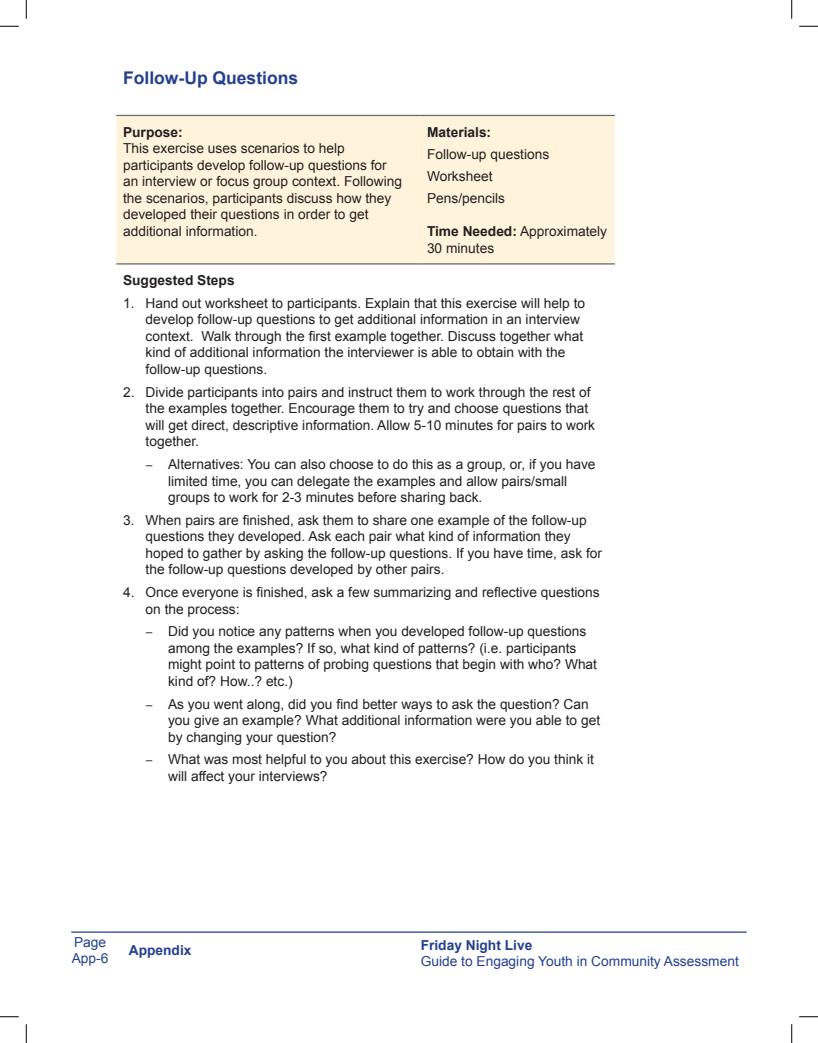
<style>
.page{position:relative;width:818px;height:1043px;background:#fff}
.page>*{position:absolute;margin:0;border:0;box-sizing:border-box;transform-origin:0 0}
.heading_2{font:700 17.5px "Arial";color:#253f8e}
.Chart_bullets{font:13.75px/16.5px "Arial";color:#231f20}
.t1{font:13.75px/16.5px "Arial";color:#253f8e}
.Basic_1_sub-heading{font:700 13.75px "Arial";color:#231f20}
.t2{font:700 13.75px "Arial";color:#253f8e}
.s1{font-weight:700}
</style>
<div class="page">
<hr style="left:71px;top:931px;width:675px;height:1px;background:#253f8e">
<div style="left:116px;top:116px;width:499px;height:147px;background:#fff4db"></div>
<hr style="left:116px;top:115px;width:304px;height:1px;background:#69696c">
<hr style="left:420px;top:115px;width:195px;height:1px;background:#69696c">
<hr style="left:116px;top:263px;width:304px;height:1px;background:#69696c">
<hr style="left:420px;top:263px;width:195px;height:1px;background:#69696c">
<svg style="left:0;top:25px;width:19px;height:2px"></svg>
<svg style="left:799px;top:25px;width:19px;height:2px"></svg>
<svg style="left:0;top:1016px;width:19px;height:1px"></svg>
<svg style="left:799px;top:1016px;width:19px;height:1px"></svg>
<svg style="left:25px;top:0;width:2px;height:19px"></svg>
<svg style="left:25px;top:1024px;width:2px;height:18px"></svg>
<svg style="left:791px;top:0;width:1px;height:19px"></svg>
<svg style="left:791px;top:1024px;width:1px;height:18px"></svg>
<p class="heading_2" style="left:123px;top:66px;width:177px">Follow-Up Questions</p>
<p class="Basic_1_sub-heading" style="left:123px;top:123px;width:61px">Purpose:</p>
<p class="Chart_bullets" style="left:123px;top:140px;width:280px">This exercise uses scenarios to help participants develop follow-up questions for an interview or focus group context. Following the scenarios, participants discuss how they developed their questions in order to get additional information.</p>
<p class="Basic_1_sub-heading" style="left:427px;top:123px;width:66px">Materials:</p>
<p class="Chart_bullets" style="left:427px;top:146px;width:124px">Follow-up questions</p>
<p class="Chart_bullets" style="left:427px;top:168px;width:67px">Worksheet</p>
<p class="Chart_bullets" style="left:427px;top:190px;width:79px">Pens/pencils</p>
<p class="Chart_bullets" style="left:427px;top:223px;width:182px"><span class="s1">Time Needed:</span> Approximately<br>30 minutes</p>
<p class="Basic_1_sub-heading" style="left:123px;top:271px;width:113px">Suggested Steps</p>
<p class="Chart_bullets" style="left:146px;top:295px;width:441px;text-indent:-22px">1. Hand out worksheet to participants. Explain that this exercise will help to develop follow-up questions to get additional information in an interview context. Walk through the first example together. Discuss together what kind of additional information the interviewer is able to obtain with the follow-up questions.</p>
<p class="Chart_bullets" style="left:146px;top:384px;width:451px;text-indent:-22px">2. Divide participants into pairs and instruct them to work through the rest of the examples together. Encourage them to try and choose questions that will get direct, descriptive information. Allow 5-10 minutes for pairs to work together.</p>
<p class="Chart_bullets" style="left:168px;top:456px;width:429px;text-indent:-22px">− Alternatives: You can also choose to do this as a group, or, if you have limited time, you can delegate the examples and allow pairs/small groups to work for 2-3 minutes before sharing back.</p>
<p class="Chart_bullets" style="left:146px;top:512px;width:458px;text-indent:-22px">3. When pairs are finished, ask them to share one example of the follow-up questions they developed. Ask each pair what kind of information they hoped to gather by asking the follow-up questions. If you have time, ask for the follow-up questions developed by other pairs.</p>
<p class="Chart_bullets" style="left:146px;top:584px;width:455px;text-indent:-22px">4. Once everyone is finished, ask a few summarizing and reflective questions on the process:</p>
<p class="Chart_bullets" style="left:168px;top:623px;width:430px;text-indent:-22px">− Did you notice any patterns when you developed follow-up questions among the examples? If so, what kind of patterns? (i.e. participants might point to patterns of probing questions that begin with who? What kind of? How..? etc.)</p>
<p class="Chart_bullets" style="left:168px;top:695px;width:433px;text-indent:-22px">− As you went along, did you find better ways to ask the question? Can you give an example? What additional information were you able to get by changing your question?</p>
<p class="Chart_bullets" style="left:168px;top:751px;width:427px;text-indent:-22px">− What was most helpful to you about this exercise? How do you think it will affect your interviews?</p>
<p class="t1" style="left:72px;top:933px;width:38px">Page<br>App-6</p>
<p class="t2" style="left:129px;top:941px;width:64px">Appendix</p>
<p class="t2" style="left:420px;top:935px;width:113px">Friday Night Live</p>
<p class="t1" style="left:420px;top:953px;width:319px">Guide to Engaging Youth in Community Assessment</p>
</div>
